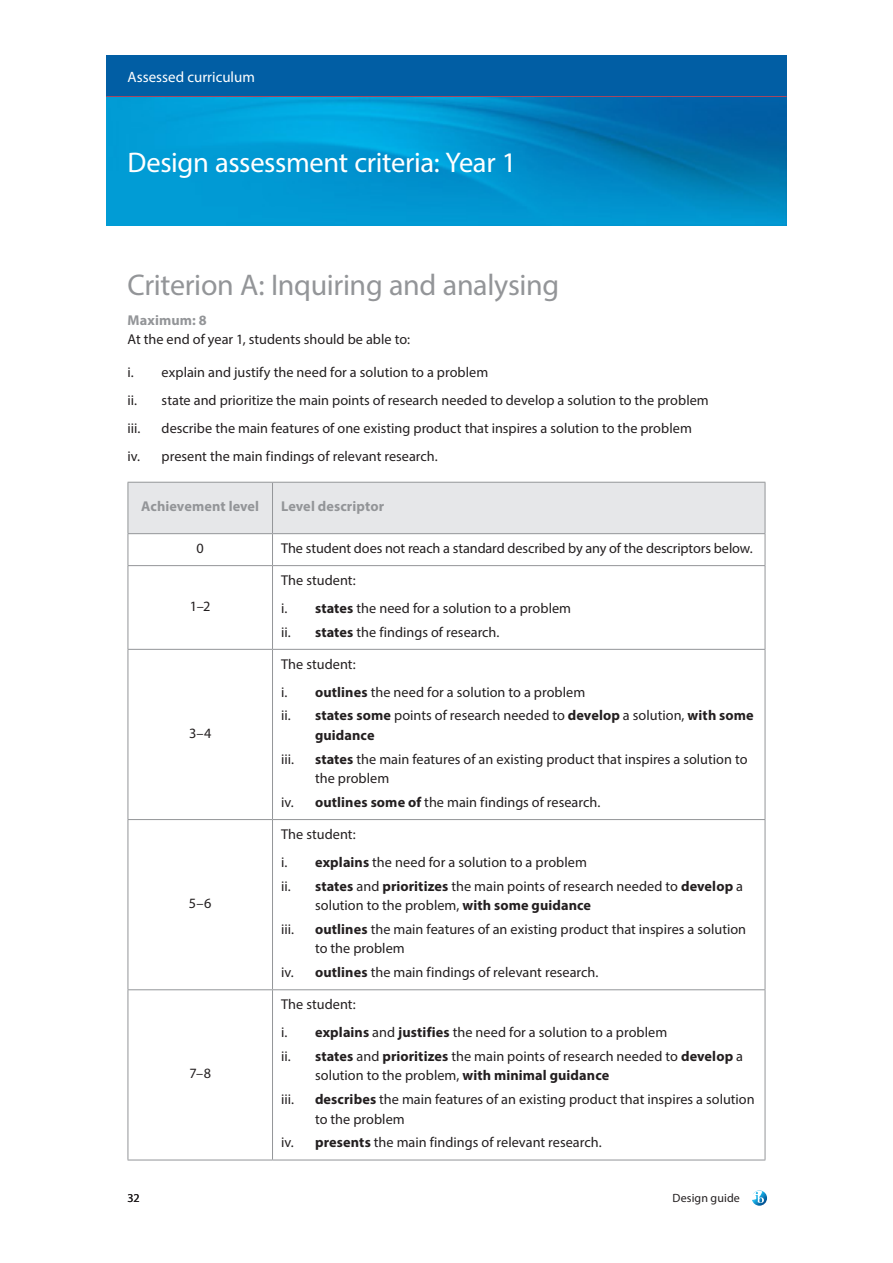
<style>
.page{position:relative;width:893px;height:1263px;background:#fff}
.page>*{position:absolute;margin:0;border:0;box-sizing:border-box;transform-origin:0 0}
.t1{font:30px "Myriad Pro";letter-spacing:-.01em;color:#939598}
.t2{font:28.5px "Myriad Pro";letter-spacing:-.01em;color:#fff}
.t3{font:15px "Myriad Pro";color:#fff}
.t4{font:14.25px/28px "Myriad Pro";color:#231f20}
.t5{font:700 14.25px "Myriad Pro";letter-spacing:.005em;color:#939598}
.t6{font:12px "Myriad Pro";letter-spacing:.005em;color:#231f20}
.s1{font-weight:700}
</style>
<div class="page">
<div style="left:106px;top:55px;width:681px;height:43px;background:#015ea4"></div>
<hr style="left:106px;top:96px;width:681px;height:3px;background:#ee3d43">
<svg style="left:752px;top:1190px;width:15px;height:16px"></svg>
<img style="left:106px;top:98px;width:681px;height:127px">
<div style="left:129px;top:483px;width:636px;height:50px;background:#e6e7e9"></div>
<hr style="left:128px;top:482px;width:145px;height:1px;background:#939598">
<hr style="left:128px;top:483px;width:1px;height:50px;background:#939598">
<hr style="left:273px;top:482px;width:492px;height:1px;background:#939598">
<hr style="left:272px;top:483px;width:1px;height:50px;background:#939598">
<hr style="left:765px;top:483px;width:1px;height:50px;background:#939598">
<hr style="left:128px;top:533px;width:145px;height:1px;background:#939598">
<hr style="left:128px;top:534px;width:1px;height:31px;background:#939598">
<hr style="left:273px;top:533px;width:492px;height:1px;background:#939598">
<hr style="left:272px;top:534px;width:1px;height:31px;background:#939598">
<hr style="left:765px;top:534px;width:1px;height:31px;background:#939598">
<hr style="left:128px;top:565px;width:145px;height:1px;background:#939598">
<hr style="left:128px;top:566px;width:1px;height:83px;background:#939598">
<hr style="left:273px;top:565px;width:492px;height:1px;background:#939598">
<hr style="left:272px;top:566px;width:1px;height:83px;background:#939598">
<hr style="left:765px;top:566px;width:1px;height:83px;background:#939598">
<hr style="left:128px;top:649px;width:145px;height:1px;background:#939598">
<hr style="left:128px;top:650px;width:1px;height:169px;background:#939598">
<hr style="left:273px;top:649px;width:492px;height:1px;background:#939598">
<hr style="left:272px;top:650px;width:1px;height:169px;background:#939598">
<hr style="left:765px;top:650px;width:1px;height:169px;background:#939598">
<hr style="left:128px;top:819px;width:145px;height:1px;background:#939598">
<hr style="left:128px;top:820px;width:1px;height:169px;background:#939598">
<hr style="left:273px;top:819px;width:492px;height:1px;background:#939598">
<hr style="left:272px;top:820px;width:1px;height:169px;background:#939598">
<hr style="left:765px;top:820px;width:1px;height:169px;background:#939598">
<hr style="left:128px;top:989px;width:145px;height:1px;background:#939598">
<hr style="left:128px;top:990px;width:1px;height:170px;background:#939598">
<hr style="left:273px;top:989px;width:492px;height:1px;background:#939598">
<hr style="left:272px;top:990px;width:1px;height:170px;background:#939598">
<hr style="left:765px;top:990px;width:1px;height:170px;background:#939598">
<hr style="left:128px;top:1160px;width:145px;height:1px;background:#939598">
<hr style="left:273px;top:1160px;width:492px;height:1px;background:#939598">
<p class="t3" style="left:128px;top:67px;width:129px">Assessed curriculum</p>
<h2 class="t2" style="left:128px;top:145px;width:390px">Design assessment criteria: Year 1</h2>
<h1 class="t1" style="left:128px;top:266px;width:433px">Criterion A: Inquiring and analysing</h1>
<p class="t5" style="left:128px;top:311px;width:81px">Maximum: 8</p>
<p class="t4" style="left:128px;top:325px;width:284px">At the end of year 1, students should be able to:</p>
<p class="t4" style="left:128px;top:357px;width:583px">i. explain and justify the need for a solution to a problem<br>ii. state and prioritize the main points of research needed to develop a solution to the problem iii.</p>
<p class="t4" style="left:128px;top:413px;width:566px;text-indent:34px">describe the main features of one existing product that inspires a solution to the problem iv. present the main findings of relevant research.</p>
<p class="t5" style="left:141px;top:497px;width:120px">Achievement level</p>
<p class="t5" style="left:281px;top:497px;width:105px">Level descriptor</p>
<p class="t4" style="left:197px;top:534px;width:9px">0</p>
<p class="t4" style="left:281px;top:534px;width:473px">The student does not reach a standard described by any of the descriptors below.</p>
<p class="t4" style="left:190px;top:592px;width:22px">1–2</p>
<p class="t4" style="left:189px;top:719px;width:24px">3–4</p>
<p class="t4" style="left:189px;top:889px;width:24px">5–6</p>
<p class="t4" style="left:189px;top:1059px;width:23px">7–8</p>
<p class="t4" style="left:281px;top:566px;width:292px">The student:<br>i. <span class="s1">states</span> the need for a solution to a problem</p>
<p class="t4" style="left:281px;top:617px;width:220px">ii. <span class="s1">states</span> the findings of research.</p>
<p class="t4" style="left:281px;top:649px;width:306px">The student:<br>i. <span class="s1">outlines</span> the need for a solution to a problem</p>
<p class="t4" style="left:315px;top:705px;width:440px;line-height:19.5px;text-indent:-34px">ii. <span class="s1">states some</span> points of research needed to <span class="s1">develop</span> a solution, <span class="s1">with some guidance</span></p>
<p class="t4" style="left:281px;top:744px;width:14px">iii.</p>
<p class="t4" style="left:315px;top:749px;width:434px;line-height:19.5px"><span class="s1">states</span> the main features of an existing product that inspires a solution to the problem</p>
<p class="t4" style="left:281px;top:788px;width:321px">iv. <span class="s1">outlines some of</span> the main findings of research.</p>
<p class="t4" style="left:281px;top:820px;width:307px">The student:<br>i. <span class="s1">explains</span> the need for a solution to a problem</p>
<p class="t4" style="left:315px;top:876px;width:430px;line-height:19.5px;text-indent:-34px">ii. <span class="s1">states</span> and <span class="s1">prioritizes</span> the main points of research needed to <span class="s1">develop</span> a solution to the problem, <span class="s1">with some guidance</span></p>
<p class="t4" style="left:281px;top:915px;width:14px">iii.</p>
<p class="t4" style="left:315px;top:919px;width:433px;line-height:19.5px"><span class="s1">outlines</span> the main features of an existing product that inspires a solution to the problem</p>
<p class="t4" style="left:281px;top:958px;width:319px">iv. <span class="s1">outlines</span> the main findings of relevant research.</p>
<p class="t4" style="left:281px;top:990px;width:388px">The student:<br>i. <span class="s1">explains</span> and <span class="s1">justifies</span> the need for a solution to a problem</p>
<p class="t4" style="left:315px;top:1046px;width:430px;line-height:19.5px;text-indent:-34px">ii. <span class="s1">states</span> and <span class="s1">prioritizes</span> the main points of research needed to <span class="s1">develop</span> a solution to the problem, <span class="s1">with minimal guidance</span></p>
<p class="t4" style="left:281px;top:1085px;width:14px">iii.</p>
<p class="t4" style="left:315px;top:1089px;width:441px;line-height:19.5px"><span class="s1">describes</span> the main features of an existing product that inspires a solution to the problem</p>
<p class="t4" style="left:281px;top:1128px;width:322px">iv. <span class="s1">presents</span> the main findings of relevant research.</p>
<p class="t6" style="left:128px;top:1190px;width:14px">32</p>
<p class="t6" style="left:673px;top:1190px;width:69px">Design guide</p>
</div>
